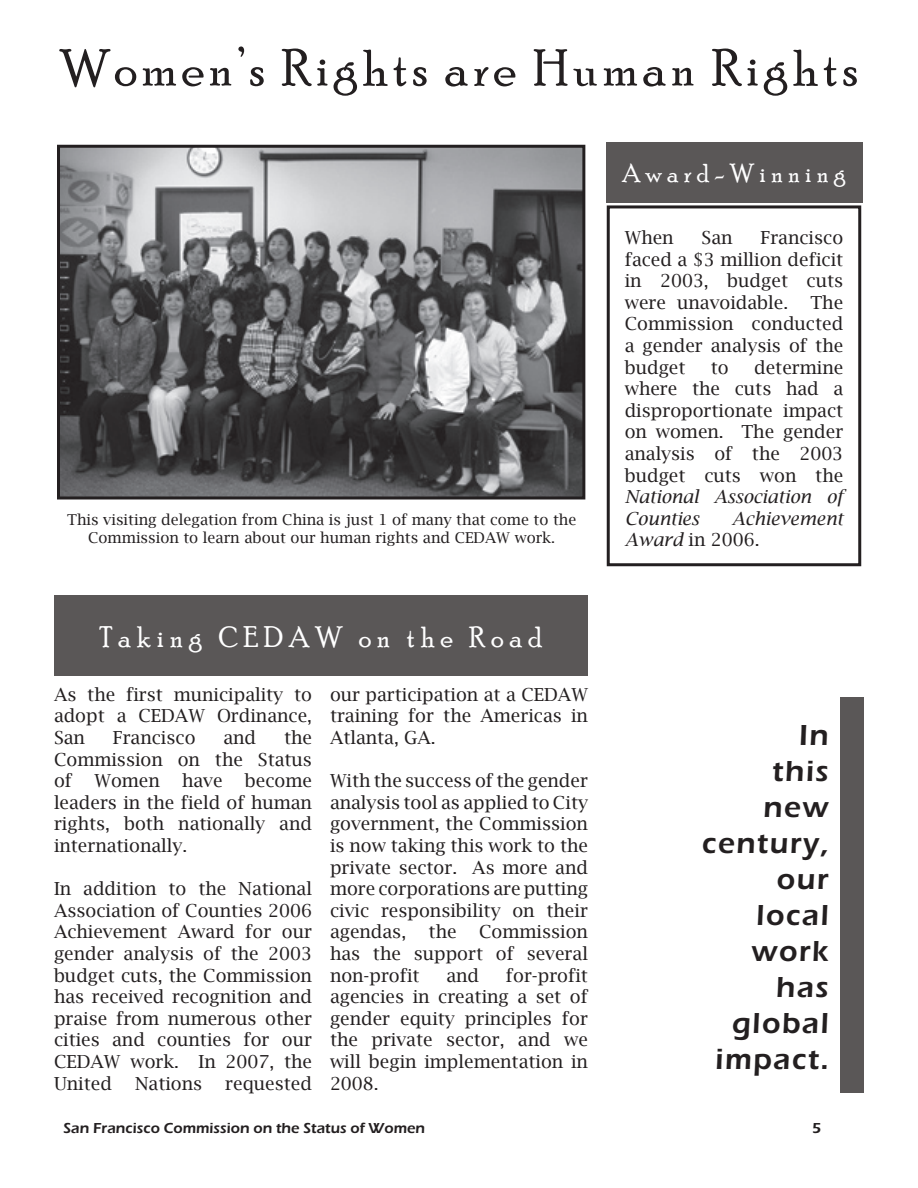
<style>
.page{position:relative;width:918px;height:1188px;background:#fff}
.page>*{position:absolute;margin:0;border:0;box-sizing:border-box;transform-origin:0 0}
.t1{font:51.75px "Poor Richard";letter-spacing:.08em;color:#231f20}
.t2{font:30px/36px "Eras Demi ITC";letter-spacing:.05em;color:#231f20;text-align:right}
.t3{font:29.7px "Poor Richard";letter-spacing:.2em;color:#fff;scale:.96 1}
.t4{font:26.4px "Poor Richard";letter-spacing:.2em;color:#fff;scale:.96 1}
.t5{font:18px/21.6px "Lucida Bright";color:#231f20;text-align:justify}
.t6{font:italic 18px/21.6px "Lucida Bright";color:#231f20}
.t7{font:15px/18px "Lucida Bright";color:#231f20;text-align:center}
.t8{font:15px "Eras Demi ITC";color:#231f20}
.s1{font-style:normal}
</style>
<div class="page">
<div style="left:607px;top:205px;width:254px;height:361px;border:3px solid #231f20"></div>
<div style="left:606px;top:142px;width:256px;height:61px;background:#5a5757"></div>
<div style="left:54px;top:596px;width:534px;height:80px;background:#5a5757"></div>
<div style="left:840px;top:698px;width:23px;height:395px;background:#5a5757"></div>
<img style="left:61px;top:149px;width:520px;height:347px">
<div style="left:57px;top:145px;width:528px;height:355px;border:3px solid #231f20"></div>
<h1 class="t1" style="left:60px;top:38px;width:800px">Women’s Rights are Human Rights</h1>
<p class="t7" style="left:67px;top:510px;width:511px">This visiting delegation from China is just 1 of many that come to the<br>Commission to learn about our human rights and CEDAW work.</p>
<h3 class="t3" style="left:99px;top:620px;width:463px">Taking CEDAW on the Road</h3>
<p class="t5" style="left:54px;top:684px;width:260px">As the first municipality to adopt a CEDAW Ordinance, San</p>
<p class="t5" style="left:54px;top:727px;width:260px;text-indent:230px">the Commission on the Status of Women have become leaders in the field of human rights, both nationally and internationally.</p>
<p class="t5" style="left:54px;top:878px;width:260px">In addition to the National Association of Counties 2006<br>Achievement Award for our gender analysis of the 2003 budget cuts, the Commission has received recognition and praise from numerous other cities and counties for our CEDAW work. In 2007, the United</p>
<p class="t5" style="left:113px;top:727px;width:84px">Francisco</p>
<p class="t5" style="left:223px;top:727px;width:34px">and</p>
<p class="t5" style="left:135px;top:1072px;width:69px">Nations</p>
<p class="t5" style="left:225px;top:1072px;width:88px">requested</p>
<p class="t5" style="left:330px;top:684px;width:259px">our participation at a CEDAW training for the Americas in Atlanta, GA.</p>
<p class="t5" style="left:330px;top:770px;width:260px">With the success of the gender analysis tool as applied to City government, the Commission is now taking this work to the private sector. As more and more corporations are putting civic responsibility on their agendas,</p>
<p class="t5" style="left:429px;top:921px;width:29px">the</p>
<p class="t5" style="left:330px;top:921px;width:259px;text-indent:149px">Commission has the support of several non-profit</p>
<p class="t5" style="left:330px;top:964px;width:260px;text-indent:176px">for-profit agencies in creating a set of gender equity principles for the private sector, and we will begin implementation in 2008.</p>
<p class="t5" style="left:446px;top:964px;width:34px">and</p>
<h3 class="t4" style="left:622px;top:158px;width:235px">Award-Winning</h3>
<p class="t5" style="left:625px;top:227px;width:50px">When</p>
<p class="t5" style="left:702px;top:227px;width:32px">San</p>
<p class="t5" style="left:625px;top:227px;width:220px;text-indent:136px">Francisco faced a $3 million deficit in 2003, budget cuts were unavoidable. The Commission conducted a gender analysis of the budget</p>
<p class="t5" style="left:625px;top:356px;width:220px;text-indent:129px">determine where the cuts had a disproportionate impact on women. The gender analysis of the 2003 budget cuts won the</p>
<p class="t6" style="left:625px;top:486px;width:220px">National Association of<br>Counties</p>
<p class="t5" style="left:711px;top:356px;width:19px">to</p>
<p class="t6" style="left:625px;top:507px;width:220px;text-indent:107px">Achievement<br>Award <span class="s1">in 2006.</span></p>
<h2 class="t2" style="left:702px;top:717px;width:128px">In<br>this new century, our local work has global impact.</h2>
<p class="t8" style="left:63px;top:1119px;width:363px">San Francisco Commission on the Status of Women</p>
<p class="t8" style="left:812px;top:1119px;width:11px">5</p>
</div>
